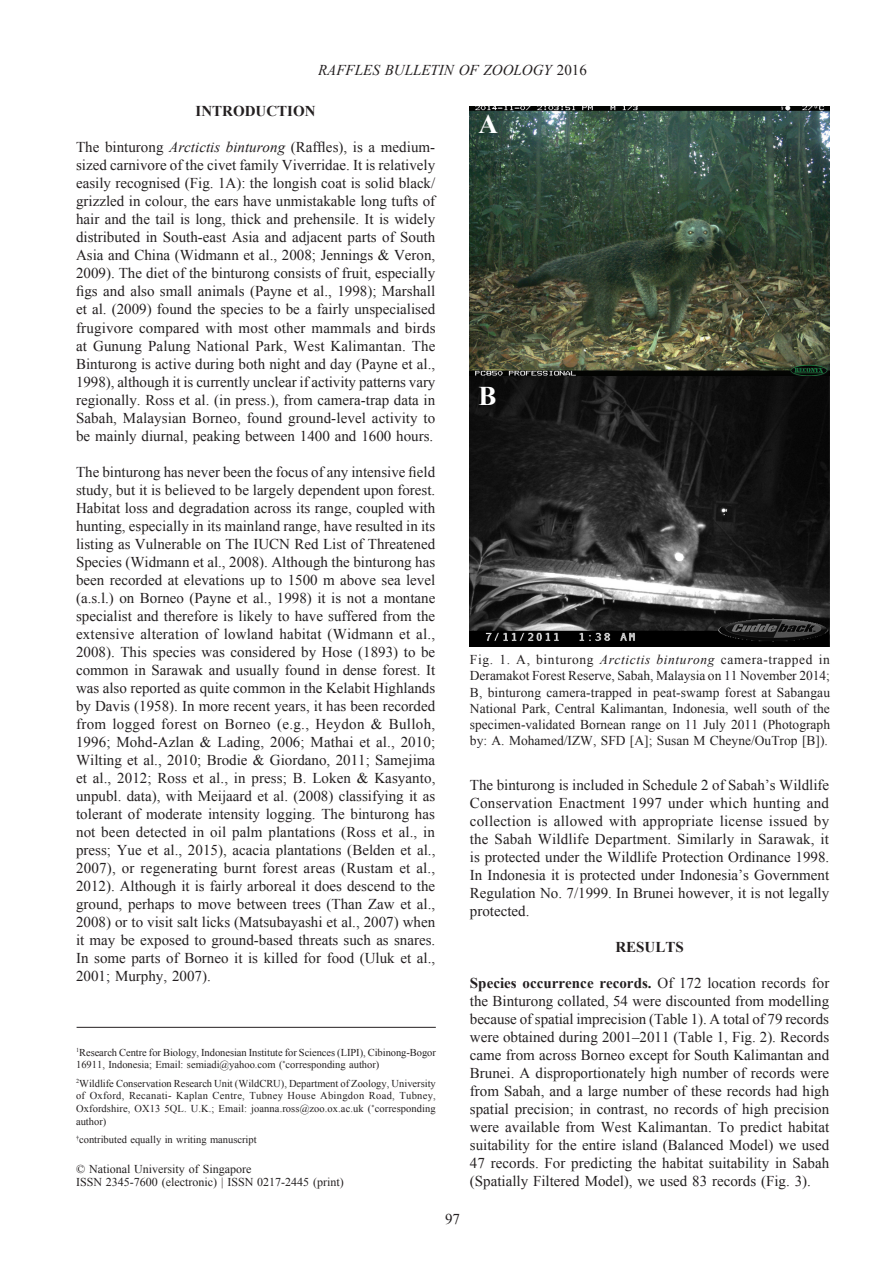
<style>
.page{position:relative;width:893px;height:1263px;background:#fff}
.page>*{position:absolute;margin:0;border:0;box-sizing:border-box;transform-origin:0 0}
.Figure_Table{font:700 27px "Times New Roman";color:#fff}
.Text{font:15px/18px "Times New Roman";color:#231f20;text-align:justify}
.t1{font:italic 15px "Times New Roman";color:#231f20}
.Subhead{font:700 15px "Times New Roman";color:#231f20}
.Figure_Table-2{font:13.5px/16.2px "Times New Roman";color:#231f20;text-align:justify}
.t2{font:12px "Times New Roman";color:#231f20}
.Department{font:10.5px/12.6px "Times New Roman";color:#231f20}
.s1{font-style:normal}
.s2{font-style:italic}
.s3{font-weight:700}
</style>
<div class="page">
<hr style="left:77px;top:1027px;width:359px;height:1px;background:#231f20">
<img style="left:470px;top:106px;width:360px;height:540px">
<p class="t1" style="left:318px;top:60px;width:270px">RAFFLES BULLETIN OF ZOOLOGY <span class="s1">2016</span></p>
<p class="Subhead" style="left:196px;top:101px;width:121px">INTRODUCTION</p>
<p class="Text" style="left:76px;top:138px;width:361px">The binturong <span class="s2">Arctictis binturong</span> (Raffles), is a medium&shy;sized carnivore of the civet family Viverridae. It is relatively easily recognised (Fig. 1A): the longish coat is solid black/ grizzled in colour, the ears have unmistakable long tufts of hair and the tail is long, thick and prehensile. It is widely distributed in South-east Asia and adjacent parts of South Asia and China (Widmann et al., 2008; Jennings &amp; Veron, 2009). The diet of the binturong consists of fruit, especially figs and also small animals (Payne et al., 1998); Marshall et al. (2009) found the species to be a fairly unspecialised frugivore compared with most other mammals and birds at Gunung Palung National Park, West Kalimantan. The Binturong is active during both night and day (Payne et al., 1998), although it is currently unclear if activity patterns vary regionally. Ross et al. (in press.), from camera-trap data in Sabah, Malaysian Borneo, found ground-level activity to be mainly diurnal, peaking between 1400 and 1600 hours.</p>
<p class="Text" style="left:76px;top:462px;width:361px">The binturong has never been the focus of any intensive field study, but it is believed to be largely dependent upon forest.<br>Habitat loss and degradation across its range, coupled with hunting, especially in its mainland range, have resulted in its listing as Vulnerable on The IUCN Red List of Threatened Species (Widmann et al., 2008). Although the binturong has been recorded at elevations up to 1500 m above sea level (a.s.l.) on Borneo (Payne et al., 1998) it is not a montane specialist and therefore is likely to have suffered from the extensive alteration of lowland habitat (Widmann et al., 2008). This species was considered by Hose (1893) to be common in Sarawak and usually found in dense forest. It was also reported as quite common in the Kelabit Highlands by Davis (1958). In more recent years, it has been recorded from logged forest on Borneo (e.g., Heydon &amp; Bulloh, 1996; Mohd-Azlan &amp; Lading, 2006; Mathai et al., 2010; Wilting et al., 2010; Brodie &amp; Giordano, 2011; Samejima et al., 2012; Ross et al., in press; B. Loken &amp; Kasyanto, unpubl. data), with Meijaard et al. (2008) classifying it as tolerant of moderate intensity logging. The binturong has not been detected in oil palm plantations (Ross et al., in press; Yue et al., 2015), acacia plantations (Belden et al., 2007), or regenerating burnt forest areas (Rustam et al., 2012). Although it is fairly arboreal it does descend to the ground, perhaps to move between trees (Than Zaw et al., 2008) or to visit salt licks (Matsubayashi et al., 2007) when it may be exposed to ground-based threats such as snares.<br>In some parts of Borneo it is killed for food (Uluk et al., 2001; Murphy, 2007).</p>
<p class="Department" style="left:76px;top:1046px;width:361px"><sup>1</sup>Research Centre for Biology, Indonesian Institute for Sciences (LIPI), Cibinong-Bogor<br>16911, Indonesia; Email: semiadi@yahoo.com (<sup>*</sup>corresponding author)</p>
<p class="Department" style="left:76px;top:1077px;width:361px;text-align:justify"><sup>2</sup>Wildlife Conservation Research Unit (WildCRU), Department of Zoology, University of Oxford, Recanati- Kaplan Centre, Tubney House Abingdon Road, Tubney, Oxfordshire, OX13 5QL. U.K.; Email: joanna.ross@zoo.ox.ac.uk (<sup>*</sup>corresponding author)</p>
<p class="Department" style="left:76px;top:1133px;width:182px"><sup>†</sup>contributed equally in writing manuscript</p>
<p class="t2" style="left:76px;top:1161px;width:177px">© National University of Singapore</p>
<p class="t2" style="left:76px;top:1174px;width:269px">ISSN 2345-7600 (electronic) | ISSN 0217-2445 (print)</p>
<p class="Text" style="left:445px;top:1210px;width:16px">97</p>
<p class="Figure_Table" style="left:478px;top:105px;width:21px">A</p>
<p class="Figure_Table" style="left:478px;top:377px;width:20px">B</p>
<p class="Figure_Table-2" style="left:470px;top:651px;width:362px">Fig. 1. A, binturong <span class="s2">Arctictis binturong</span> camera-trapped in Deramakot Forest Reserve, Sabah, Malaysia on 11 November 2014; B, binturong camera-trapped in peat-swamp forest at Sabangau National Park, Central Kalimantan, Indonesia, well south of the specimen-validated Bornean range on 11 July 2011 (Photograph by: A. Mohamed/IZW, SFD [A]; Susan M Cheyne/OuTrop [B]).</p>
<p class="Text" style="left:470px;top:775px;width:361px">The binturong is included in Schedule 2 of Sabah’s Wildlife Conservation Enactment 1997 under which hunting and collection is allowed with appropriate license issued by the Sabah Wildlife Department. Similarly in Sarawak, it is protected under the Wildlife Protection Ordinance 1998.<br>In Indonesia it is protected under Indonesia’s Government Regulation No. 7/1999. In Brunei however, it is not legally protected.</p>
<p class="Subhead" style="left:615px;top:936px;width:70px">RESULTS</p>
<p class="Text" style="left:470px;top:973px;width:361px"><span class="s3">Species occurrence records.</span> Of 172 location records for the Binturong collated, 54 were discounted from modelling because of spatial imprecision (Table 1). A total of 79 records were obtained during 2001–2011 (Table 1, Fig. 2). Records came from across Borneo except for South Kalimantan and Brunei. A disproportionately high number of records were from Sabah, and a large number of these records had high spatial precision; in contrast, no records of high precision were available from West Kalimantan. To predict habitat suitability for the entire island (Balanced Model) we used 47 records. For predicting the habitat suitability in Sabah (Spatially Filtered Model), we used 83 records (Fig. 3).</p>
</div>
